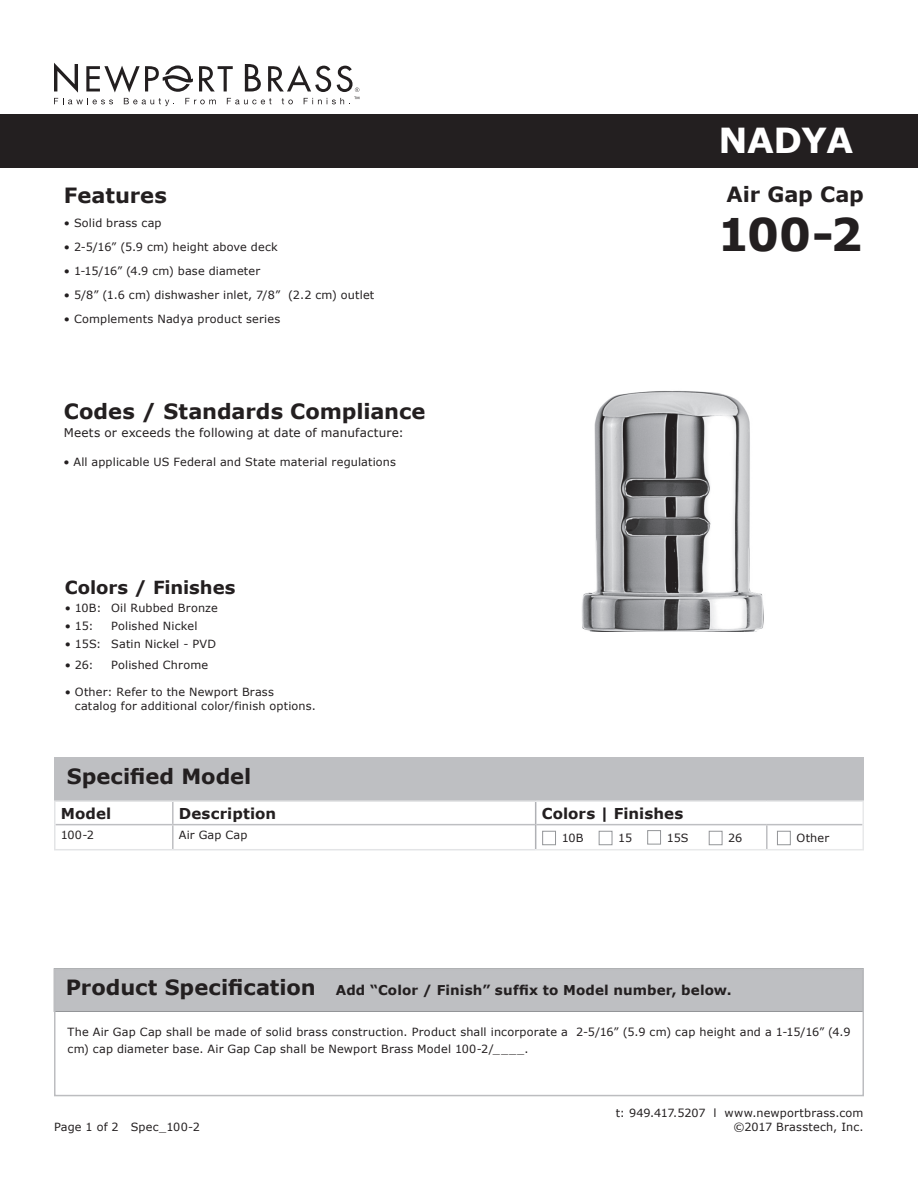
<style>
.page{position:relative;width:918px;height:1188px;background:#fff}
.page>*{position:absolute;margin:0;border:0;box-sizing:border-box;transform-origin:0 0}
.t1{font:700 45px "Verdana";color:#231f20}
.t2{font:700 34.5px "Verdana";letter-spacing:-.015em;color:#fff}
.t3{font:700 21px "Verdana";color:#231f20}
.t4{font:700 18px "Verdana";letter-spacing:-.005em;color:#231f20}
.t5{font:700 15px "Verdana";letter-spacing:.005em;color:#231f20}
.t6{font:700 13.5px "Verdana";letter-spacing:.01em;color:#231f20}
.t7{font:12px "Verdana";letter-spacing:.01em;color:#231f20}
.t8{font:11.25px/13.5px "Verdana";letter-spacing:.015em;color:#231f20}
.s1{font-size:21px}
</style>
<div class="page">
<div style="left:0;top:114px;width:918px;height:54px;background:#231f20"></div>
<svg style="left:54px;top:63px;width:305px;height:43px"></svg>
<div style="left:54px;top:969px;width:809px;height:43px;background:#bebfc2;border:1px solid #939598"></div>
<div style="left:54px;top:969px;width:810px;height:127px;border:2px solid #bcbdc0"></div>
<div style="left:54px;top:758px;width:810px;height:43px;background:#bebfc2"></div>
<div style="left:647px;top:830px;width:14px;height:14px;border:1px solid #939598"></div>
<div style="left:542px;top:831px;width:14px;height:14px;border:1px solid #939598"></div>
<div style="left:709px;top:831px;width:13px;height:14px;border:1px solid #939598"></div>
<div style="left:777px;top:831px;width:14px;height:14px;border:1px solid #939598"></div>
<div style="left:599px;top:831px;width:13px;height:14px;border:1px solid #939598"></div>
<hr style="left:172px;top:802px;width:2px;height:22px;background:#bebfc2">
<hr style="left:56px;top:824px;width:117px;height:1px;background:#bebfc2">
<hr style="left:173px;top:824px;width:362px;height:1px;background:#bebfc2">
<hr style="left:172px;top:825px;width:2px;height:24px;background:#bebfc2">
<hr style="left:536px;top:824px;width:231px;height:1px;background:#bebfc2">
<hr style="left:767px;top:824px;width:96px;height:1px;background:#bebfc2">
<hr style="left:766px;top:825px;width:2px;height:24px;background:#bebfc2">
<svg style="left:535px;top:802px;width:1px;height:47px"></svg>
<hr style="left:54px;top:800px;width:119px;height:2px;background:#e3e4e6">
<hr style="left:54px;top:802px;width:2px;height:23px;background:#e3e4e6">
<hr style="left:173px;top:800px;width:363px;height:2px;background:#e3e4e6">
<hr style="left:54px;top:825px;width:2px;height:24px;background:#e3e4e6">
<hr style="left:54px;top:849px;width:119px;height:1px;background:#e3e4e6">
<hr style="left:173px;top:849px;width:363px;height:1px;background:#e3e4e6">
<hr style="left:536px;top:800px;width:231px;height:2px;background:#e8e9ea">
<hr style="left:767px;top:800px;width:97px;height:2px;background:#e8e9ea">
<hr style="left:862px;top:802px;width:2px;height:23px;background:#e8e9ea">
<hr style="left:862px;top:825px;width:2px;height:24px;background:#e8e9ea">
<hr style="left:536px;top:849px;width:231px;height:1px;background:#e8e9ea">
<hr style="left:767px;top:849px;width:97px;height:1px;background:#e8e9ea">
<img style="left:582px;top:391px;width:182px;height:240px">
<h2 class="t2" style="left:718px;top:116px;width:137px">NADYA</h2>
<h3 class="t3" style="left:64px;top:180px;width:105px">Features</h3>
<h3 class="t3" style="left:727px;top:180px;width:139px">Air Gap Cap</h3>
<p class="t8" style="left:64px;top:216px;width:99px">• Solid brass cap</p>
<p class="t8" style="left:64px;top:240px;width:215px">• 2-5/16” (5.9 cm) height above deck</p>
<p class="t8" style="left:64px;top:264px;width:198px">• 1-15/16” (4.9 cm) base diameter</p>
<p class="t8" style="left:64px;top:288px;width:312px">• 5/8” (1.6 cm) dishwasher inlet, 7/8” (2.2 cm) outlet</p>
<p class="t8" style="left:64px;top:312px;width:218px">• Complements Nadya product series</p>
<h1 class="t1" style="left:717px;top:202px;width:147px">100-2</h1>
<h3 class="t3" style="left:64px;top:396px;width:363px">Codes / Standards Compliance</h3>
<p class="t7" style="left:64px;top:424px;width:342px">Meets or exceeds the following at date of manufacture:</p>
<p class="t8" style="left:63px;top:455px;width:334px">• All applicable US Federal and State material regulations</p>
<h3 class="t4" style="left:65px;top:575px;width:172px">Colors / Finishes</h3>
<p class="t8" style="left:65px;top:601px;width:155px">• 10B: Oil Rubbed Bronze</p>
<p class="t8" style="left:65px;top:619px;width:30px">• 15:</p>
<p class="t8" style="left:111px;top:619px;width:88px">Polished Nickel</p>
<p class="t8" style="left:65px;top:637px;width:153px">• 15S: Satin Nickel - PVD</p>
<p class="t8" style="left:65px;top:658px;width:31px">• 26:</p>
<p class="t8" style="left:111px;top:658px;width:98px">Polished Chrome</p>
<p class="t8" style="left:75px;top:685px;width:243px;text-indent:-10px">• Other: Refer to the Newport Brass catalog for additional color/finish options.</p>
<h3 class="t3" style="left:67px;top:762px;width:186px">Specified Model</h3>
<h3 class="t5" style="left:61px;top:803px;width:52px">Model</h3>
<h3 class="t5" style="left:179px;top:803px;width:99px">Description</h3>
<h3 class="t5" style="left:542px;top:803px;width:143px">Colors | Finishes</h3>
<p class="t8" style="left:61px;top:828px;width:35px">100-2</p>
<p class="t8" style="left:179px;top:828px;width:70px">Air Gap Cap</p>
<p class="t8" style="left:562px;top:831px;width:23px">10B</p>
<p class="t8" style="left:618px;top:831px;width:16px">15</p>
<p class="t8" style="left:667px;top:831px;width:23px">15S</p>
<p class="t8" style="left:728px;top:831px;width:16px">26</p>
<p class="t8" style="left:797px;top:831px;width:34px">Other</p>
<p class="t6" style="left:66px;top:981px;width:667px"><span class="s1">Product Specification</span> Add “Color / Finish” suffix to Model number, below.</p>
<p class="t8" style="left:68px;top:1024px;width:785px;line-height:16.5px">The Air Gap Cap shall be made of solid brass construction. Product shall incorporate a 2-5/16” (5.9 cm) cap height and a 1-15/16” (4.9 cm) cap diameter base. Air Gap Cap shall be Newport Brass Model 100-2/____.</p>
<p class="t8" style="left:54px;top:1120px;width:147px">Page 1 of 2 Spec_100-2</p>
<p class="t8" style="left:616px;top:1106px;width:249px;text-align:right">t: 949.417.5207 l www.newportbrass.com ©2017 Brasstech, Inc.</p>
</div>
